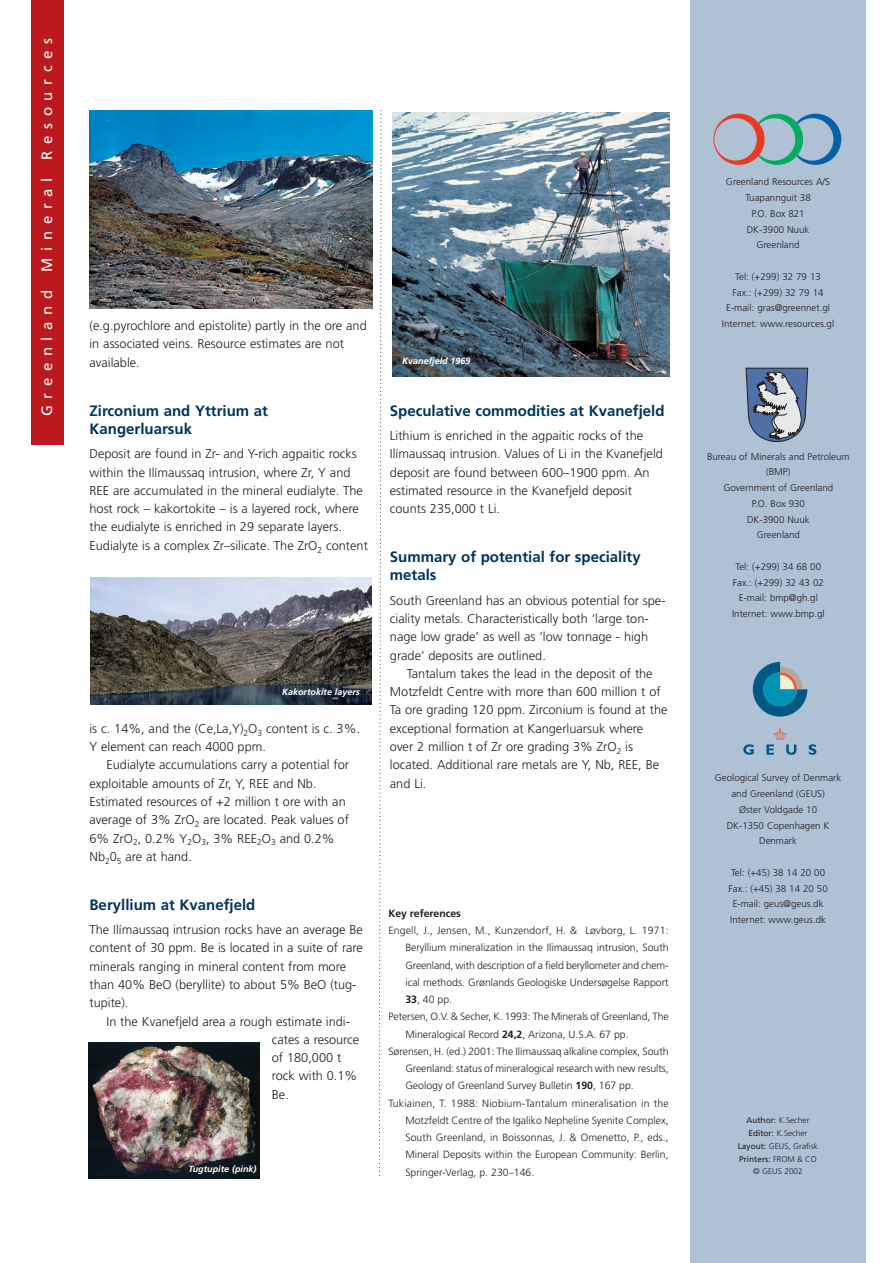
<style>
.page{position:relative;width:894px;height:1263px;background:#fff}
.page>*{position:absolute;margin:0;border:0;box-sizing:border-box;transform-origin:0 0}
.t1{font:700 15px/18.3px "Frutiger";color:#00355c}
.t2{font:15px "Frutiger";letter-spacing:.445em;color:#fff}
.t3{font:300 12.75px/18.3px "Frutiger";color:#231f20}
.t4{font:300 10.5px "Frutiger";color:#231f20}
.t5{font:300 10.5px "Frutiger";letter-spacing:.02em;color:#231f20}
.t6{font:700 10.5px "Frutiger";color:#231f20}
.t7{font:300 9.75px/15.8px "Frutiger";color:#231f20;text-align:center}
.t8{font:italic 700 9px "Frutiger";color:#fff}
.t9{font:300 8.25px/12.8px "Frutiger";color:#231f20;text-align:center}
.s1{font-weight:700}
.s2{font-weight:400}
</style>
<div class="page">
<svg style="left:379px;top:110px;width:3px;height:1066px"></svg>
<div style="left:690px;top:0;width:176px;height:1263px;background:#afc1d5"></div>
<svg style="left:743px;top:744px;width:11px;height:11px"></svg>
<svg style="left:809px;top:744px;width:7px;height:11px"></svg>
<svg style="left:766px;top:728px;width:30px;height:27px"></svg>
<svg style="left:753px;top:662px;width:54px;height:55px"></svg>
<svg style="left:746px;top:368px;width:62px;height:74px;background:#7f8ea7"></svg>
<svg style="left:713px;top:114px;width:128px;height:51px"></svg>
<img style="left:89px;top:111px;width:283px;height:198px">
<img style="left:90px;top:578px;width:281px;height:126px">
<img style="left:89px;top:1042px;width:171px;height:137px">
<div style="left:31px;top:0;width:33px;height:444px;background:#bc191f"></div>
<img style="left:393px;top:113px;width:276px;height:263px">
<p class="t2" style="left:41px;top:416px;width:380px;rotate:-90deg">Greenland Mineral Resources</p>
<p class="t3" style="left:90px;top:318px;width:279px">(e.g.pyrochlore and epistolite) partly in the ore and in associated veins. Resource estimates are not available.</p>
<p class="t1" style="left:90px;top:402px;width:180px">Zirconium and Yttrium at<br>Kangerluarsuk</p>
<p class="t3" style="left:90px;top:446px;width:280px">Deposit are found in Zr- and Y-rich agpaitic rocks within the Ilímaussaq intrusion, where Zr, Y and REE are accumulated in the mineral eudialyte. The host rock – kakortokite – is a layered rock, where the eudialyte is enriched in 29 separate layers.<br>Eudialyte is a complex Zr–silicate. The ZrO<sub>2</sub> content</p>
<p class="t8" style="left:282px;top:689px;width:79px">Kakortokite layers</p>
<p class="t3" style="left:90px;top:720px;width:272px">is c. 14%, and the (Ce,La,Y)<sub>2</sub>O<sub>3</sub> content is c. 3%.<br>Y element can reach 4000 ppm.</p>
<p class="t3" style="left:90px;top:757px;width:261px;text-indent:17px">Eudialyte accumulations carry a potential for exploitable amounts of Zr, Y, REE and Nb.<br>Estimated resources of +2 million t ore with an average of 3% ZrO<sub>2</sub> are located. Peak values of 6% ZrO<sub>2</sub>, 0.2% Y<sub>2</sub>O<sub>3</sub>, 3% REE<sub>2</sub>O<sub>3</sub> and 0.2% Nb<sub>2</sub>0<sub>5</sub> are at hand.</p>
<p class="t1" style="left:90px;top:897px;width:167px">Beryllium at Kvanefjeld</p>
<p class="t3" style="left:90px;top:921px;width:275px">The Ilímaussaq intrusion rocks have an average Be content of 30 ppm. Be is located in a suite of rare minerals ranging in mineral content from more than 40% BeO (beryllite) to about 5% BeO (tug&shy;tupite).</p>
<p class="t3" style="left:272px;top:1013px;width:89px;text-indent:-165px">In the Kvanefjeld area a rough estimate indi&shy;cates a resource of 180,000 t rock with 0.1%<br>Be.</p>
<p class="t8" style="left:188px;top:1165px;width:70px">Tugtupite (pink)</p>
<p class="t8" style="left:402px;top:357px;width:70px">Kvanefjeld 1969</p>
<p class="t1" style="left:390px;top:402px;width:276px">Speculative commodities at Kvanefjeld</p>
<p class="t3" style="left:390px;top:427px;width:275px">Lithium is enriched in the agpaitic rocks of the Ilímaussaq intrusion. Values of Li in the Kvanefjeld deposit are found between 600–1900 ppm. An estimated resource in the Kvanefjeld deposit counts 235,000 t Li.</p>
<p class="t1" style="left:390px;top:549px;width:252px">Summary of potential for speciality metals</p>
<p class="t3" style="left:390px;top:592px;width:277px">South Greenland has an obvious potential for spe&shy;ciality metals. Characteristically both ‘large ton&shy;nage low grade’ as well as ‘low tonnage - high grade’ deposits are outlined.</p>
<p class="t3" style="left:390px;top:665px;width:279px;text-indent:17px">Tantalum takes the lead in the deposit of the Motzfeldt Centre with more than 600 million t of Ta ore grading 120 ppm. Zirconium is found at the exceptional formation at Kangerluarsuk where over 2 million t of Zr ore grading 3% ZrO<sub>2</sub> is located. Additional rare metals are Y, Nb, REE, Be and Li.</p>
<p class="t6" style="left:388px;top:909px;width:74px">Key references</p>
<p class="t4" style="left:388px;top:926px;width:282px">Engell, J., Jensen, M., Kunzendorf, H. &amp; Løvborg, L. 1971:</p>
<p class="t4" style="left:405px;top:943px;width:265px">Beryllium mineralization in the Ilimaussaq intrusion, South</p>
<p class="t4" style="left:405px;top:961px;width:265px">Greenland, with description of a field beryllometer and chem-</p>
<p class="t4" style="left:405px;top:978px;width:265px">ical methods. Grønlands Geologiske Undersøgelse Rapport</p>
<p class="t4" style="left:405px;top:995px;width:48px"><span class="s1">33</span>, 40 pp.</p>
<p class="t4" style="left:388px;top:1012px;width:282px">Petersen, O.V. &amp; Secher, K. 1993: The Minerals of Greenland, The</p>
<p class="t4" style="left:405px;top:1030px;width:225px">Mineralogical Record <span class="s1">24,2</span>, Arizona, U.S.A. 67 pp.</p>
<p class="t4" style="left:388px;top:1047px;width:282px">Sørensen, H. (ed.) 2001: The Ilímaussaq alkaline complex, South</p>
<p class="t4" style="left:405px;top:1064px;width:265px">Greenland: status of mineralogical research with new results,</p>
<p class="t4" style="left:405px;top:1081px;width:230px">Geology of Greenland Survey Bulletin <span class="s1">190</span>, 167 pp.</p>
<p class="t5" style="left:388px;top:1099px;width:282px">Tukiainen, T. 1988: Niobium-Tantalum mineralisation in the</p>
<p class="t4" style="left:405px;top:1116px;width:265px">Motzfeldt Centre of the Igaliko Nepheline Syenite Complex,</p>
<p class="t4" style="left:405px;top:1133px;width:265px">South Greenland, in Boissonnas, J. &amp; Omenetto, P., eds.,</p>
<p class="t4" style="left:405px;top:1150px;width:265px">Mineral Deposits within the European Community: Berlin,</p>
<p class="t4" style="left:405px;top:1168px;width:130px">Springer-Verlag, p. 230–146.</p>
<p class="t7" style="left:726px;top:175px;width:106px">Greenland Resources A/S<br>Tuapannguit 38<br>P.O. Box 821<br>DK-3900 Nuuk<br>Greenland</p>
<p class="t7" style="left:722px;top:269px;width:114px">Tel: (+299) 32 79 13<br>Fax.: (+299) 32 79 14<br>E-mail: gras@greennet.gl<br>Internet: www.resources.gl</p>
<p class="t7" style="left:707px;top:449px;width:144px">Bureau of Minerals and Petroleum (BMP)<br>Government of Greenland<br>P.O. Box 930<br>DK-3900 Nuuk<br>Greenland</p>
<p class="t7" style="left:732px;top:559px;width:94px">Tel: (+299) 34 68 00<br>Fax.: (+299) 32 43 02<br>E-mail: bmp@gh.gl<br>Internet: www.bmp.gl</p>
<p class="t7" style="left:715px;top:771px;width:128px">Geological Survey of Denmark and Greenland (GEUS)<br>Øster Voldgade 10<br>DK-1350 Copenhagen K<br>Denmark</p>
<p class="t7" style="left:728px;top:865px;width:101px">Tel: (+45) 38 14 20 00<br>Fax.: (+45) 38 14 20 50<br>E-mail: geus@geus.dk<br>Internet: www.geus.dk</p>
<p class="t9" style="left:738px;top:1115px;width:82px"><span class="s2">Author:</span> K.Secher<br><span class="s2">Editor:</span> K.Secher<br><span class="s2">Layout:</span> GEUS, Grafisk<br><span class="s2">Printers:</span> FROM &amp; CO © GEUS 2002</p>
</div>
